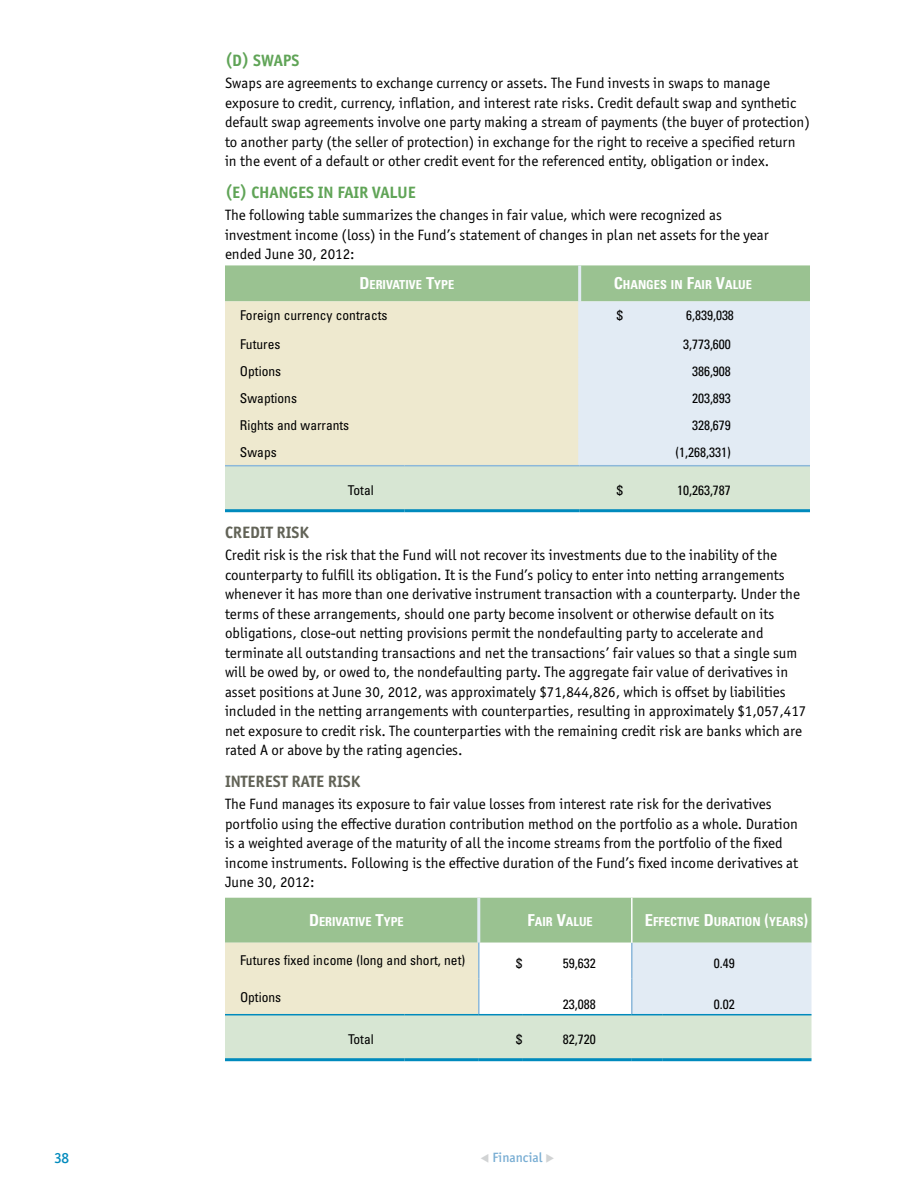
<style>
.page{position:relative;width:918px;height:1188px;background:#fff}
.page>*{position:absolute;margin:0;border:0;box-sizing:border-box;transform-origin:0 0}
.t1{font:700 16.5px "Officina Sans ITC Std";color:#60a457}
.t2{font:700 16.5px "Officina Sans ITC Std";color:#626357}
.t3{font:15px/19.5px "Officina Sans ITC Std";color:#000}
.t4{font:500 15px "Officina Sans ITC Std";color:#008abd}
.t5{font:condensed 13.5px "Univers LT Std";color:#000}
.t6{font:500 13.5px "Officina Sans ITC Std";letter-spacing:.01em;color:#78add3}
.t7{font:700 condensed 12.3px "Univers LT Std";color:#fff}
.s1{font-size:16.5px}
.s2{color:#d1d3d4}
</style>
<div class="page">
<svg style="left:225px;top:265px;width:585px;height:244px;background:#dae3d0"></svg>
<hr style="left:578px;top:265px;width:3px;height:36px;background:#e2ebf4">
<hr style="left:578px;top:301px;width:3px;height:30px;background:#e2ebf4">
<hr style="left:578px;top:331px;width:3px;height:27px;background:#e2ebf4">
<hr style="left:578px;top:358px;width:3px;height:27px;background:#e2ebf4">
<hr style="left:578px;top:385px;width:3px;height:27px;background:#e2ebf4">
<hr style="left:578px;top:412px;width:3px;height:27px;background:#e2ebf4">
<hr style="left:578px;top:439px;width:3px;height:26px;background:#e2ebf4">
<hr style="left:225px;top:465px;width:180px;height:1px;background:#8cb8da">
<hr style="left:225px;top:509px;width:180px;height:3px;background:#008abd">
<hr style="left:405px;top:509px;width:175px;height:3px;background:#008abd">
<hr style="left:405px;top:465px;width:175px;height:1px;background:#8cb8da">
<hr style="left:580px;top:465px;width:43px;height:1px;background:#8cb8da">
<hr style="left:580px;top:509px;width:43px;height:3px;background:#008abd">
<hr style="left:623px;top:465px;width:187px;height:1px;background:#8cb8da">
<hr style="left:623px;top:509px;width:187px;height:3px;background:#008abd">
<svg style="left:225px;top:898px;width:587px;height:160px;background:#d0dfc9"></svg>
<hr style="left:477px;top:898px;width:3px;height:45px;background:#e2ebf4">
<hr style="left:478px;top:943px;width:2px;height:36px;background:#8cb8da">
<hr style="left:631px;top:943px;width:2px;height:36px;background:#8cb8da">
<hr style="left:478px;top:979px;width:2px;height:35px;background:#8cb8da">
<hr style="left:631px;top:979px;width:2px;height:35px;background:#8cb8da">
<hr style="left:225px;top:1014px;width:180px;height:1px;background:#008abd">
<hr style="left:225px;top:1058px;width:180px;height:3px;background:#008abd">
<hr style="left:405px;top:1058px;width:74px;height:3px;background:#008abd">
<hr style="left:405px;top:1014px;width:74px;height:1px;background:#008abd">
<hr style="left:479px;top:1014px;width:43px;height:1px;background:#008abd">
<hr style="left:479px;top:1058px;width:43px;height:3px;background:#008abd">
<hr style="left:522px;top:1014px;width:110px;height:1px;background:#008abd">
<hr style="left:522px;top:1058px;width:110px;height:3px;background:#008abd">
<hr style="left:632px;top:1014px;width:31px;height:1px;background:#008abd">
<hr style="left:632px;top:1058px;width:31px;height:3px;background:#008abd">
<hr style="left:663px;top:1014px;width:149px;height:1px;background:#008abd">
<hr style="left:663px;top:1058px;width:149px;height:3px;background:#008abd">
<hr style="left:631px;top:898px;width:2px;height:45px;background:#fff">
<p class="t1" style="left:225px;top:50px;width:67px">(D) SWAPS</p>
<p class="t3" style="left:225px;top:74px;width:586px">Swaps are agreements to exchange currency or assets. The Fund invests in swaps to manage exposure to credit, currency, inflation, and interest rate risks. Credit default swap and synthetic default swap agreements involve one party making a stream of payments (the buyer of protection) to another party (the seller of protection) in exchange for the right to receive a specified return in the event of a default or other credit event for the referenced entity, obligation or index.</p>
<p class="t1" style="left:225px;top:182px;width:64px">(E) CHANGES</p>
<p class="t1" style="left:318px;top:182px;width:81px">IN FAIR VALUE</p>
<p class="t3" style="left:225px;top:206px;width:545px">The following table summarizes the changes in fair value, which were recognized as investment income (loss) in the Fund’s statement of changes in plan net assets for the year ended June 30, 2012:</p>
<p class="t7" style="left:359px;top:278px;width:96px"><span class="s1">D</span>ERIVATIVE <span class="s1">T</span>YPE</p>
<p class="t7" style="left:614px;top:278px;width:140px"><span class="s1">C</span>HANGES IN <span class="s1">F</span>AIR <span class="s1">V</span>ALUE</p>
<p class="t5" style="left:240px;top:307px;width:149px">Foreign currency contracts</p>
<p class="t5" style="left:617px;top:307px;width:7px">$</p>
<p class="t5" style="left:686px;top:307px;width:49px">6,839,038</p>
<p class="t5" style="left:240px;top:336px;width:42px">Futures</p>
<p class="t5" style="left:683px;top:336px;width:49px">3,773,600</p>
<p class="t5" style="left:240px;top:363px;width:43px">Options</p>
<p class="t5" style="left:692px;top:363px;width:40px">386,908</p>
<p class="t5" style="left:240px;top:390px;width:58px">Swaptions</p>
<p class="t5" style="left:692px;top:390px;width:40px">203,893</p>
<p class="t5" style="left:240px;top:417px;width:111px">Rights and warrants</p>
<p class="t5" style="left:692px;top:417px;width:40px">328,679</p>
<p class="t5" style="left:240px;top:444px;width:38px">Swaps</p>
<p class="t5" style="left:676px;top:444px;width:57px">(1,268,331)</p>
<p class="t5" style="left:348px;top:482px;width:27px">Total</p>
<p class="t5" style="left:617px;top:482px;width:7px">$</p>
<p class="t5" style="left:677px;top:482px;width:55px">10,263,787</p>
<p class="t2" style="left:225px;top:522px;width:17px">CREDIT</p>
<p class="t2" style="left:277px;top:522px;width:34px">RIS K</p>
<p class="t3" style="left:225px;top:545px;width:583px">Credit risk is the risk that the Fund will not recover its investments due to the inability of the counterparty to fulfill its obligation. It is the Fund’s policy to enter into netting arrangements whenever it has more than one derivative instrument transaction with a counterparty. Under the terms of these arrangements, should one party become insolvent or otherwise default on its obligations, close-out netting provisions permit the nondefaulting party to accelerate and terminate all outstanding transactions and net the transactions’ fair values so that a single sum will be owed by, or owed to, the nondefaulting party. The aggregate fair value of derivatives in asset positions at June 30, 2012, was approximately $71,844,826, which is offset by liabilities included in the netting arrangements with counterparties, resulting in approximately $1,057,417 net exposure to credit risk. The counterparties with the remaining credit risk are banks which are rated A or above by the rating agencies.</p>
<p class="t2" style="left:225px;top:771px;width:15px">INTEREST</p>
<p class="t2" style="left:292px;top:771px;width:70px">RATE RIS K</p>
<p class="t3" style="left:225px;top:794px;width:575px">The Fund manages its exposure to fair value losses from interest rate risk for the derivatives portfolio using the effective duration contribution method on the portfolio as a whole. Duration is a weighted average of the maturity of all the income streams from the portfolio of the fixed income instruments. Following is the effective duration of the Fund’s fixed income derivatives at June 30, 2012:</p>
<p class="t7" style="left:309px;top:914px;width:96px"><span class="s1">D</span>ERIVATIVE <span class="s1">T</span>YPE</p>
<p class="t7" style="left:528px;top:914px;width:67px"><span class="s1">F</span>AI R <span class="s1">V</span>ALUE</p>
<p class="t7" style="left:645px;top:914px;width:165px"><span class="s1">E</span>FFECTIVE <span class="s1">D</span>URATION <span class="s1">(</span>YEARS<span class="s1">)</span></p>
<p class="t5" style="left:240px;top:952px;width:227px">Futures fixed income (long and short, net)</p>
<p class="t5" style="left:516px;top:955px;width:7px">$</p>
<p class="t5" style="left:563px;top:955px;width:34px">59,632</p>
<p class="t5" style="left:714px;top:955px;width:22px">0.49</p>
<p class="t5" style="left:240px;top:988px;width:43px">Options</p>
<p class="t5" style="left:563px;top:995px;width:34px">23,088</p>
<p class="t5" style="left:714px;top:995px;width:22px">0.02</p>
<p class="t5" style="left:348px;top:1031px;width:27px">Total</p>
<p class="t5" style="left:516px;top:1031px;width:7px">$</p>
<p class="t5" style="left:563px;top:1031px;width:34px">82,720</p>
<p class="t4" style="left:54px;top:1149px;width:17px">38</p>
<p class="t6" style="left:480px;top:1149px;width:76px"><span class="s2">▼</span> Financial <span class="s2">◆</span></p>
</div>
